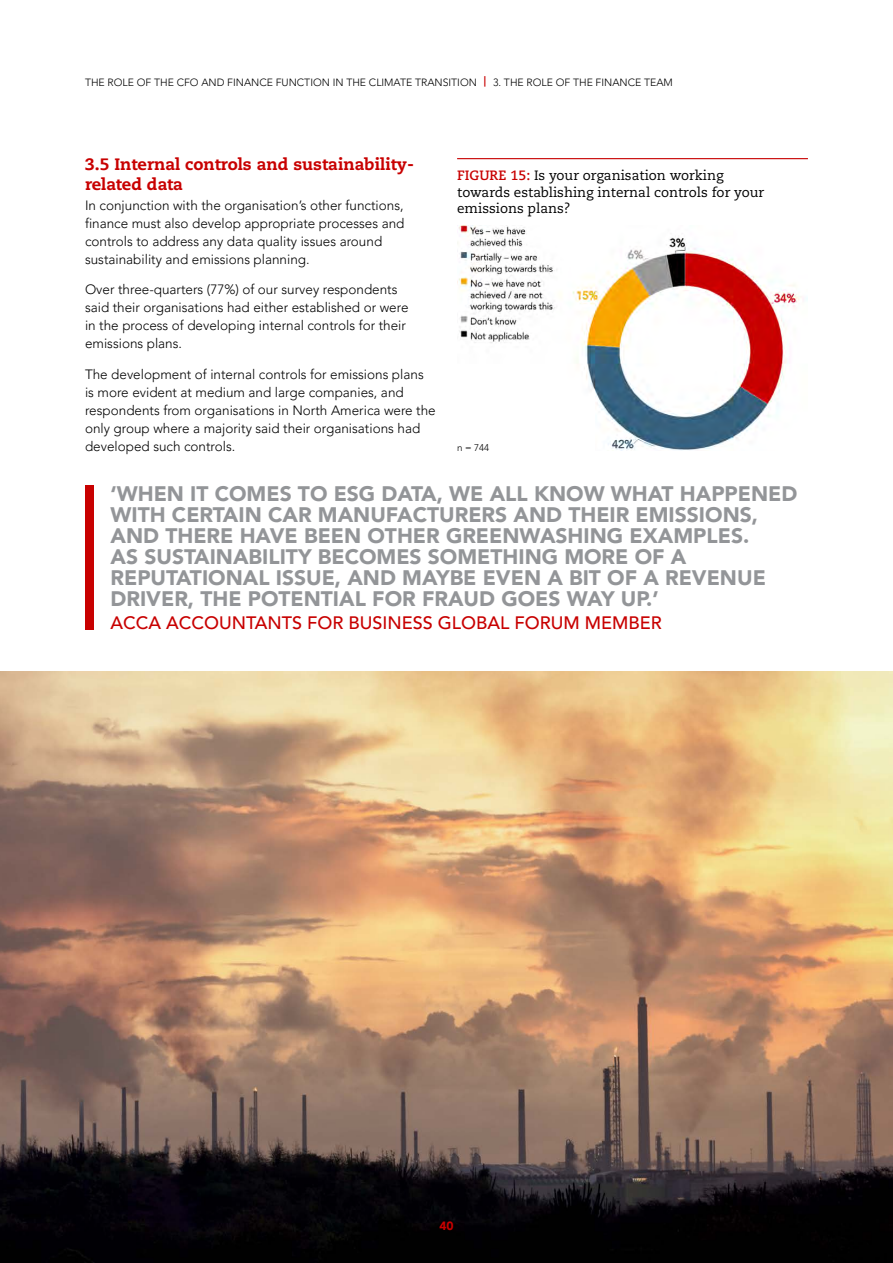
<style>
.page{position:relative;width:893px;height:1263px;background:#fff}
.page>*{position:absolute;margin:0;border:0;box-sizing:border-box;transform-origin:0 0}
.t1{font:900 21px/21px "Avenir LT Pro";color:#939598}
.t2{font:500 18px "Avenir LT Pro";color:#c80000}
.t3{font:800 16.5px/19.5px "Caecilia LT Std";color:#c80000}
.t4{font:300 13.5px/18px "Avenir LT Pro";color:#000}
.t5{font:13.5px/16.5px "Caecilia LT Std";color:#000}
.t6{font:900 12px "Avenir LT Pro";color:#c80000}
.t7{font:300 10.5px "Avenir LT Pro";color:#000}
.t8{font:300 9.75px "Avenir LT Pro";color:#000}
.s1{font-weight:800;color:#c80000}
.s2{font-weight:700;color:#c80000}
</style>
<div class="page">
<hr style="left:457px;top:158px;width:351px;height:1px;background:#c80000">
<img style="left:457px;top:225px;width:351px;height:226px">
<img style="left:0;top:672px;width:893px;height:591px">
<div style="left:85px;top:485px;width:9px;height:144px;background:#c80000"></div>
<p class="t7" style="left:85px;top:76px;width:589px">THE ROLE OF THE CFO AND FINANCE FUNCTION IN THE CLIMATE TRANSITION <span class="s1">|</span> 3. THE ROLE OF THE FINANCE TEAM</p>
<p class="t3" style="left:85px;top:155px;width:330px">3.5 Internal controls and sustainability&shy;related data</p>
<p class="t4" style="left:85px;top:196px;width:321px">In conjunction with the organisation’s other functions, finance must also develop appropriate processes and controls to address any data quality issues around sustainability and emissions planning.</p>
<p class="t4" style="left:85px;top:281px;width:325px">Over three-quarters (77%) of our survey respondents said their organisations had either established or were in the process of developing internal controls for their emissions plans.</p>
<p class="t4" style="left:85px;top:365px;width:352px">The development of internal controls for emissions plans is more evident at medium and large companies, and respondents from organisations in North America were the only group where a majority said their organisations had developed such controls.</p>
<p class="t5" style="left:457px;top:168px;width:309px"><span class="s2">FIGURE 15:</span> Is your organisation working towards establishing internal controls for your emissions plans?</p>
<p class="t8" style="left:457px;top:442px;width:34px">n = 744</p>
<p class="t1" style="left:111px;top:483px;width:688px">‘WHEN IT COMES TO ESG DATA, WE ALL KNOW WHAT HAPPENED WITH CERTAIN CAR MANUFACTURERS AND THEIR EMISSIONS, AND THERE HAVE BEEN OTHER GREENWASHING EXAMPLES.<br>AS SUSTAINABILITY BECOMES SOMETHING MORE OF A REPUTATIONAL ISSUE, AND MAYBE EVEN A BIT OF A REVENUE DRIVER, THE POTENTIAL FOR FRAUD GOES WAY UP.’</p>
<h2 class="t2" style="left:111px;top:612px;width:553px">ACCA ACCOUNTANTS FOR BUSINESS GLOBAL FORUM MEMBER</h2>
<p class="t6" style="left:439px;top:1218px;width:16px">40</p>
</div>
